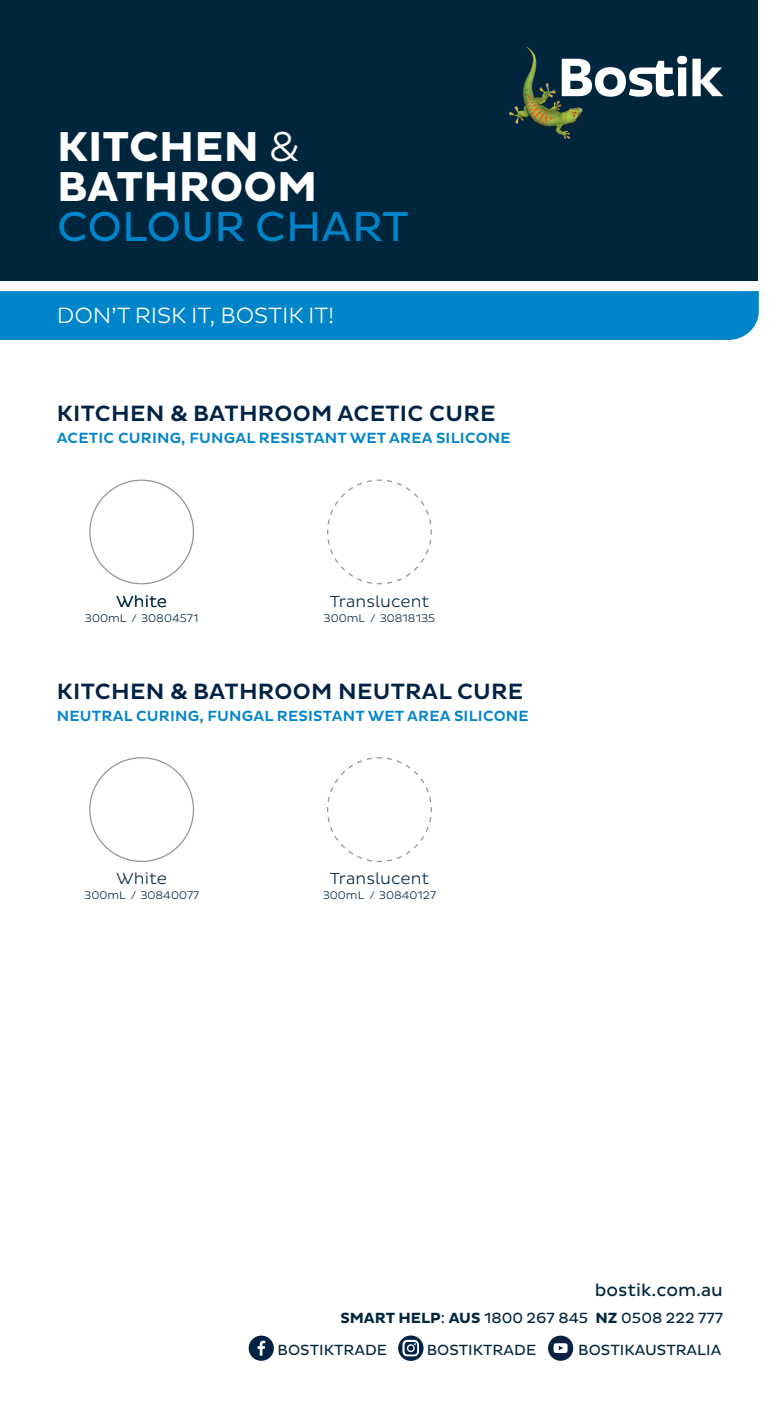
<style>
.page{position:relative;width:780px;height:1418px;background:#fff}
.page>*{position:absolute;margin:0;border:0;box-sizing:border-box;transform-origin:0 0}
.t1{font:700 42.5px/40px "Bostik";letter-spacing:.005em;color:#fff}
.t2{font:42.5px "Bostik";letter-spacing:.005em;color:#0084ca}
.t3{font:500 22.5px "Bostik";letter-spacing:.015em;color:#002245}
.t4{font:300 22.5px "Bostik";letter-spacing:-.005em;color:#fff}
.t5{font:17.5px "Bostik";color:#00263e}
.t6{font:300 16.25px "Bostik";color:#00263e}
.t7{font:500 15px "Bostik";letter-spacing:.015em;color:#0084ca}
.t8{font:15px "Bostik";color:#00263e}
.t9{font:300 11.25px "Bostik";color:#00263e}
.s1{font-weight:300}
.s2{font-weight:700}
</style>
<div class="page">
<svg style="left:327px;top:479px;width:105px;height:106px"></svg>
<svg style="left:248px;top:1335px;width:26px;height:25px"></svg>
<svg style="left:398px;top:1335px;width:25px;height:25px"></svg>
<svg style="left:548px;top:1335px;width:25px;height:25px"></svg>
<svg style="left:327px;top:757px;width:105px;height:105px"></svg>
<div style="left:0;top:0;width:757px;height:280px;background:#00263e"></div>
<div style="left:0;top:291px;width:758px;height:49px;background:#0084ca"></div>
<img style="left:509px;top:46px;width:74px;height:93px">
<svg style="left:561px;top:56px;width:162px;height:41px"></svg>
<h1 class="t1" style="left:57px;top:128px;width:262px">KITCHEN <span class="s1">&amp;<br></span>BATHROOM</h1>
<h1 class="t2" style="left:57px;top:203px;width:353px">COLOUR CHART</h1>
<h2 class="t4" style="left:57px;top:302px;width:279px">DON’T RISK IT, BOSTIK IT!</h2>
<h2 class="t3" style="left:57px;top:401px;width:440px">KITCHEN &amp; BATHROOM ACETIC CURE</h2>
<p class="t7" style="left:57px;top:429px;width:455px">ACETIC CURING, FUNGAL RESISTANT WET AREA SILICONE</p>
<p class="t6" style="left:116px;top:592px;width:52px">White</p>
<p class="t9" style="left:85px;top:611px;width:115px">300mL / 30804571</p>
<p class="t6" style="left:329px;top:592px;width:101px">Translucent</p>
<p class="t9" style="left:323px;top:611px;width:113px">300mL / 30818135</p>
<h2 class="t3" style="left:57px;top:678px;width:468px">KITCHEN &amp; BATHROOM NEUTRAL CURE</h2>
<p class="t7" style="left:57px;top:707px;width:473px">NEUTRAL CURING, FUNGAL RESISTANT WET AREA SILICONE</p>
<p class="t6" style="left:116px;top:869px;width:52px">White</p>
<p class="t9" style="left:84px;top:889px;width:116px">300mL / 30840077</p>
<p class="t6" style="left:329px;top:869px;width:101px">Translucent</p>
<p class="t9" style="left:323px;top:889px;width:115px">300mL / 30840127</p>
<p class="t5" style="left:594px;top:1279px;width:130px">bostik.com.au</p>
<p class="t8" style="left:340px;top:1309px;width:384px"><span class="s2">SMART HELP</span>: <span class="s2">AUS</span> 1800 267 845 <span class="s2">NZ</span> 0508 222 777</p>
<p class="t8" style="left:277px;top:1341px;width:111px">BOSTIKTRADE</p>
<p class="t8" style="left:426px;top:1341px;width:111px">BOSTIKTRADE</p>
<p class="t8" style="left:578px;top:1341px;width:145px">BOSTIKAUSTRALIA</p>
</div>
